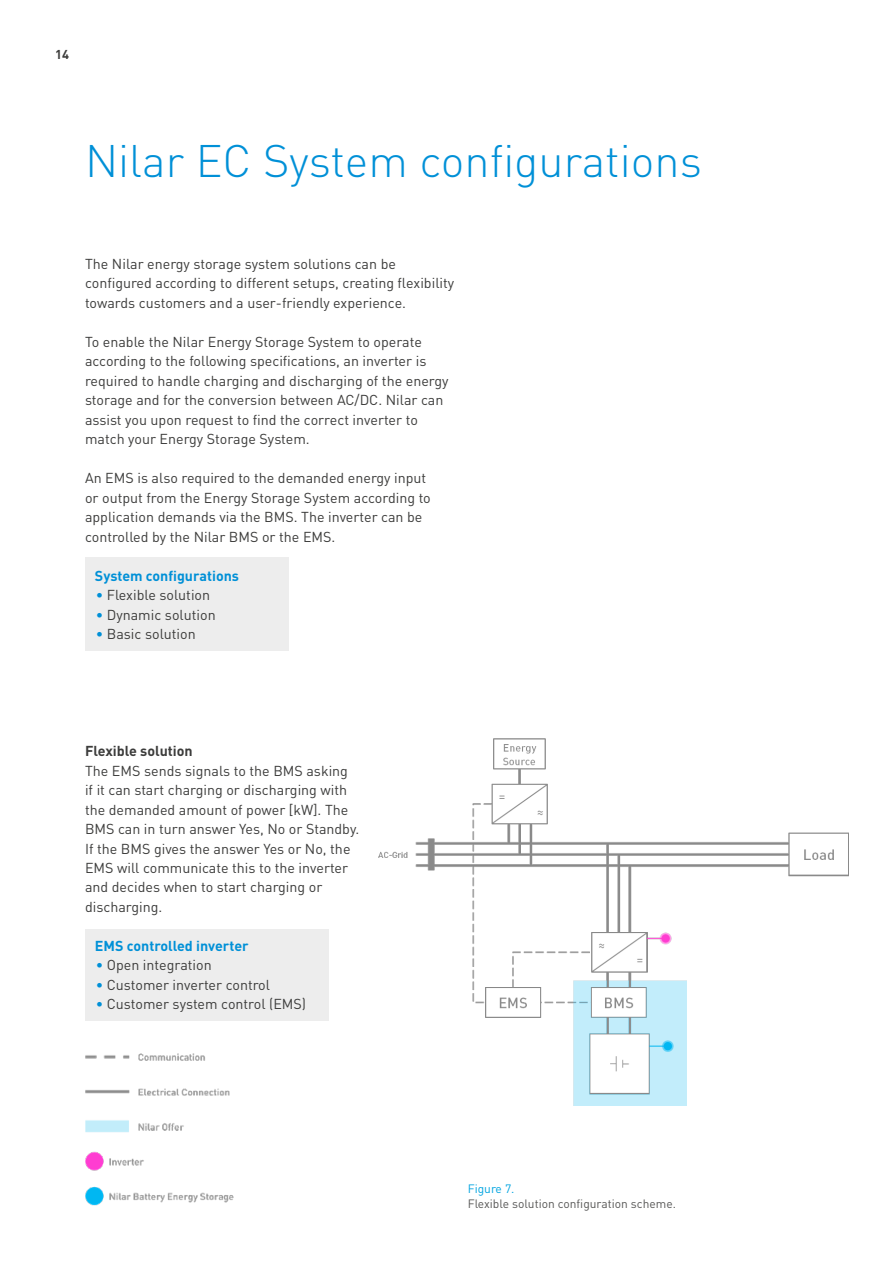
<style>
.page{position:relative;width:893px;height:1263px;background:#fff}
.page>*{position:absolute;margin:0;border:0;box-sizing:border-box;transform-origin:0 0}
.t1{font:300 45px "DIN";color:#0090d7}
.t2{font:14.25px/19.5px "DIN";color:#3c3c3b}
.t3{font:700 14.25px "DIN";color:#0090d7}
.t4{font:700 14.25px "DIN";color:#3c3c3b}
.t5{font:700 12.75px "DIN";color:#3c3c3b}
.t6{font:12px "DIN";color:#575756}
.t7{font:12px "DIN";color:#00a4e0}
.s1{color:#0090d7}
</style>
<div class="page">
<div style="left:85px;top:929px;width:243px;height:91px;background:#ededed"></div>
<div style="left:85px;top:557px;width:203px;height:94px;background:#ededed"></div>
<img style="left:378px;top:739px;width:471px;height:367px">
<img style="left:85px;top:1053px;width:149px;height:153px">
<p class="t5" style="left:55px;top:46px;width:15px">14</p>
<h1 class="t1" style="left:85px;top:133px;width:618px">Nilar EC System configurations</h1>
<p class="t2" style="left:85px;top:253px;width:371px">The Nilar energy storage system solutions can be configured according to different setups, creating flexibility towards customers and a user-friendly experience.</p>
<p class="t2" style="left:85px;top:331px;width:365px">To enable the Nilar Energy Storage System to operate according to the following specifications, an inverter is required to handle charging and discharging of the energy storage and for the conversion between AC/DC. Nilar can assist you upon request to find the correct inverter to match your Energy Storage System.</p>
<p class="t2" style="left:85px;top:468px;width:347px">An EMS is also required to the demanded energy input or output from the Energy Storage System according to application demands via the BMS. The inverter can be controlled by the Nilar BMS or the EMS.</p>
<p class="t3" style="left:95px;top:566px;width:146px">System configurations</p>
<p class="t2" style="left:96px;top:585px;width:116px"><span class="s1">•</span> Flexible solution</p>
<p class="t2" style="left:96px;top:604px;width:122px"><span class="s1">•</span> Dynamic solution</p>
<p class="t2" style="left:96px;top:624px;width:102px"><span class="s1">•</span> Basic solution</p>
<p class="t4" style="left:85px;top:741px;width:109px">Flexible solution</p>
<p class="t2" style="left:85px;top:760px;width:276px">The EMS sends signals to the BMS asking if it can start charging or discharging with the demanded amount of power [kW]. The BMS can in turn answer Yes, No or Standby.<br>If the BMS gives the answer Yes or No, the EMS will communicate this to the inverter and decides when to start charging or discharging.</p>
<p class="t3" style="left:95px;top:936px;width:155px">EMS controlled inverter</p>
<p class="t2" style="left:96px;top:955px;width:118px"><span class="s1">•</span> Open integration</p>
<p class="t2" style="left:96px;top:975px;width:176px"><span class="s1">•</span> Customer inverter control</p>
<p class="t2" style="left:96px;top:994px;width:212px"><span class="s1">•</span> Customer system control (EMS)</p>
<p class="t7" style="left:468px;top:1181px;width:48px">Figure 7.</p>
<p class="t6" style="left:468px;top:1196px;width:210px">Flexible solution configuration scheme.</p>
</div>
